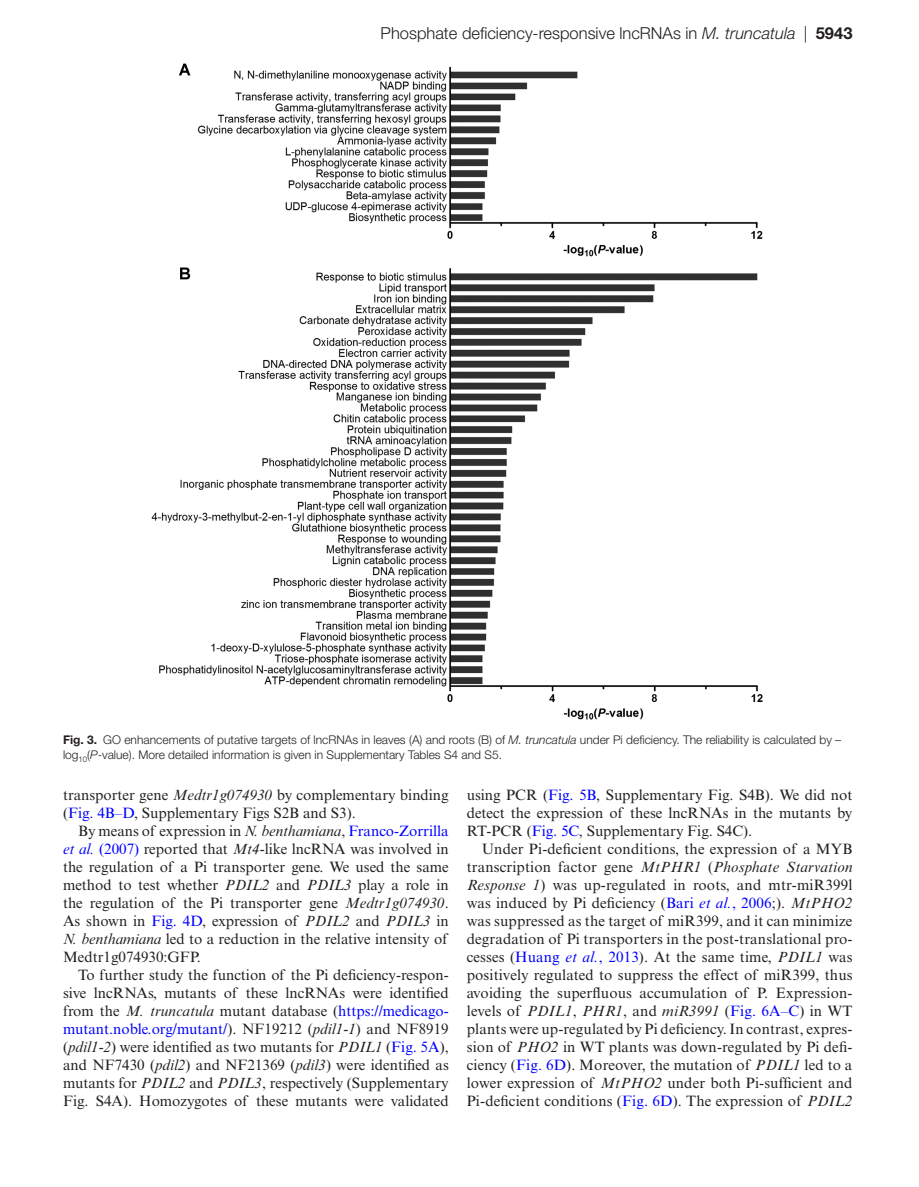
<style>
.page{position:relative;width:919px;height:1187px;background:#fff}
.page>*{position:absolute;margin:0;border:0;box-sizing:border-box;transform-origin:0 0}
.t1{font:300 16.5px "Helvetica Neue LT Std";color:#231f20}
.t2{font:15px/18px "Times New Roman MT Std";color:#231f20;text-align:justify}
.t3{font:300 12px/15px "Helvetica Neue LT Std";color:#231f20}
.s1{font-style:italic}
.s2{font-weight:700}
.s3{color:#00f}
.s4{font-style:italic;color:#00f}
</style>
<div class="page">
<img style="left:152px;top:63px;width:611px;height:657px">
<p class="t1" style="left:380px;top:23px;width:473px">Phosphate deficiency-responsive lncRNAs in <span class="s1">M. truncatula</span> | <span class="s2">5943</span></p>
<p class="t3" style="left:63px;top:732px;width:779px"><span class="s2">Fig. 3.</span> GO enhancements of putative targets of lncRNAs in leaves (A) and roots (B) of <span class="s1">M. truncatula</span> under Pi deficiency. The reliability is calculated by – log<sub>10</sub>(<span class="s1">P</span>-value). More detailed information is given in Supplementary Tables S4 and S5.</p>
<p class="t2" style="left:63px;top:786px;width:387px">transporter gene <span class="s1">Medtr1g074930</span> by complementary binding (<span class="s3">Fig. 4B–D</span>, Supplementary Figs S2B and S3).</p>
<p class="t2" style="left:63px;top:822px;width:387px;text-indent:15px">By means of expression in <span class="s1">N. benthamiana</span>, <span class="s3">Franco-Zorrilla </span><span class="s4">et al.</span> <span class="s3">(2007)</span> reported that <span class="s1">Mt4</span>-like lncRNA was involved in the regulation of a Pi transporter gene. We used the same method to test whether <span class="s1">PDIL2</span> and <span class="s1">PDIL3</span> play a role in the regulation of the Pi transporter gene <span class="s1">Medtr1g074930</span>.<br>As shown in <span class="s3">Fig. 4D</span>, expression of <span class="s1">PDIL2</span> and <span class="s1">PDIL3</span> in <span class="s1">N. benthamiana</span> led to a reduction in the relative intensity of Medtr1g074930:GFP.</p>
<p class="t2" style="left:63px;top:966px;width:387px;text-indent:15px">To further study the function of the Pi deficiency-respon&shy;sive lncRNAs, mutants of these lncRNAs were identified from the <span class="s1">M. truncatula</span> mutant database (<span class="s3">https://medicago&shy;mutant.noble.org/mutant/</span>). NF19212 (<span class="s1">pdil1-1</span>) and NF8919 (<span class="s1">pdil1-2</span>) were identified as two mutants for <span class="s1">PDIL1</span> (<span class="s3">Fig. 5A</span>), and NF7430 (<span class="s1">pdil2</span>) and NF21369 (<span class="s1">pdil3</span>) were identified as mutants for <span class="s1">PDIL2</span> and <span class="s1">PDIL3</span>, respectively (Supplementary Fig. S4A). Homozygotes of these mutants were validated</p>
<p class="t2" style="left:466px;top:786px;width:387px">using PCR (<span class="s3">Fig. 5B</span>, Supplementary Fig. S4B). We did not detect the expression of these lncRNAs in the mutants by RT-PCR (<span class="s3">Fig. 5C</span>, Supplementary Fig. S4C).</p>
<p class="t2" style="left:466px;top:840px;width:387px;text-indent:15px">Under Pi-deficient conditions, the expression of a MYB transcription factor gene <span class="s1">MtPHR1</span> (<span class="s1">Phosphate Starvation Response 1</span>) was up-regulated in roots, and mtr-miR399l was induced by Pi deficiency (<span class="s3">Bari</span> <span class="s4">et al.</span><span class="s3">, 2006</span>;). <span class="s1">MtPHO2 </span>was suppressed as the target of miR399, and it can minimize degradation of Pi transporters in the post-translational pro&shy;cesses (<span class="s3">Huang</span> <span class="s4">et al.</span><span class="s3">, 2013</span>). At the same time, <span class="s1">PDIL1</span> was positively regulated to suppress the effect of miR399, thus avoiding the superfluous accumulation of P. Expression&shy;levels of <span class="s1">PDIL1</span>, <span class="s1">PHR1</span>, and <span class="s1">miR3991</span> (<span class="s3">Fig. 6A–C</span>) in WT plants were up-regulated by Pi deficiency. In contrast, expres&shy;sion of <span class="s1">PHO2</span> in WT plants was down-regulated by Pi defi&shy;ciency (<span class="s3">Fig. 6D</span>). Moreover, the mutation of <span class="s1">PDIL1</span> led to a lower expression of <span class="s1">MtPHO2</span> under both Pi-sufficient and Pi-deficient conditions (<span class="s3">Fig. 6D</span>). The expression of <span class="s1">PDIL2</span></p>
</div>
